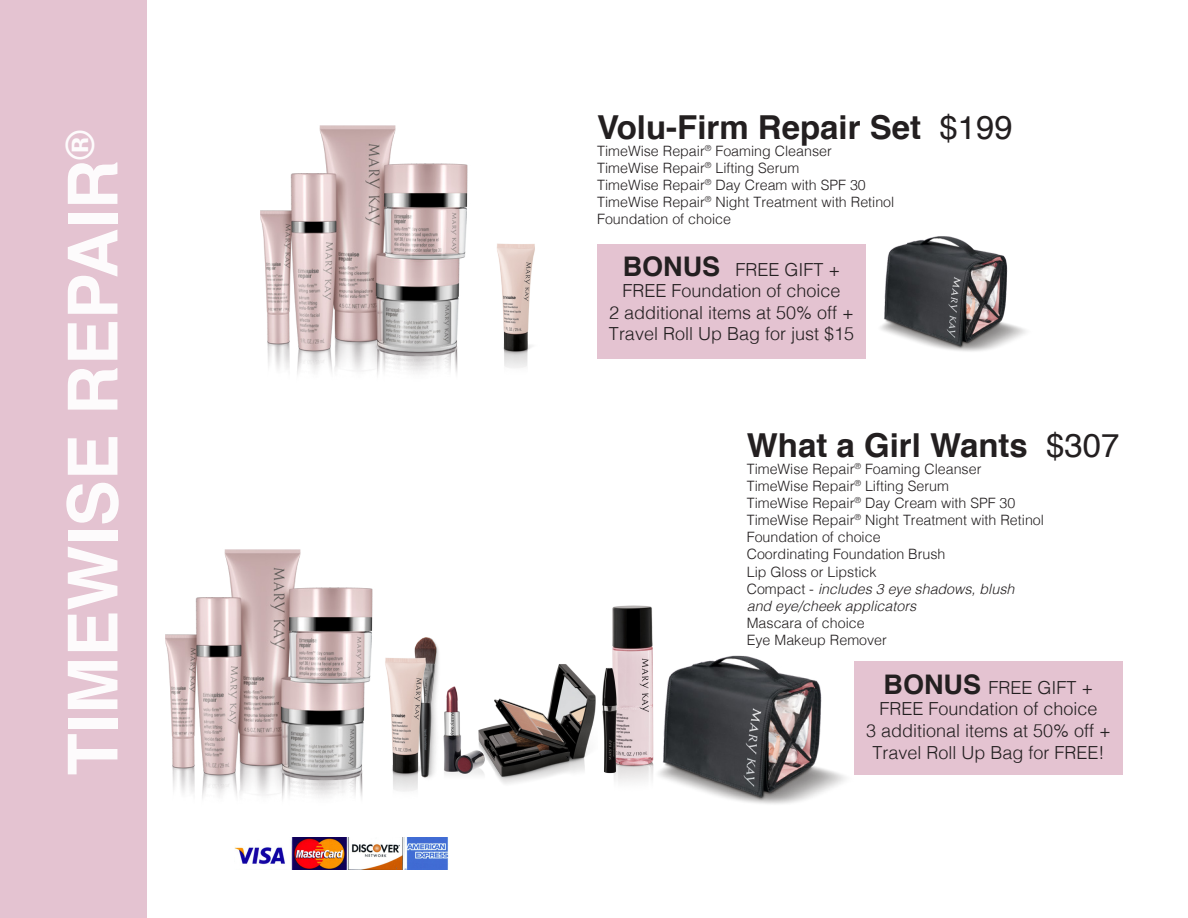
<style>
.page{position:relative;width:1188px;height:918px;background:#fff}
.page>*{position:absolute;margin:0;border:0;box-sizing:border-box;transform-origin:0 0}
.t1{font:700 69px "Helvetica";color:#fff}
.t2{font:700 33px "Helvetica";color:#231f20}
.t3{font:300 18px/21.6px "Helvetica";color:#231f20;text-align:center}
.t4{font:300 14.25px/17.1px "Helvetica";color:#231f20}
.s1{font-weight:400}
.s2{font-weight:700;font-size:27px}
.s3{font-style:italic}
</style>
<div class="page">
<img style="left:414px;top:637px;width:25px;height:18px">
<div style="left:0;top:0;width:146px;height:918px;background:#e4c3d1"></div>
<img style="left:612px;top:605px;width:41px;height:177px">
<img style="left:602px;top:661px;width:27px;height:119px">
<img style="left:642px;top:637px;width:216px;height:167px">
<img style="left:385px;top:655px;width:54px;height:137px">
<img style="left:501px;top:664px;width:95px;height:120px">
<img style="left:426px;top:681px;width:75px;height:100px">
<div style="left:597px;top:244px;width:269px;height:115px;background:#e4c3d1"></div>
<img style="left:880px;top:236px;width:146px;height:116px">
<img style="left:497px;top:243px;width:38px;height:125px">
<div style="left:854px;top:661px;width:269px;height:113px;background:#e4c3d1"></div>
<img style="left:260px;top:125px;width:208px;height:250px">
<img style="left:165px;top:549px;width:208px;height:250px">
<img style="left:235px;top:837px;width:213px;height:33px">
<h1 class="t1" style="left:37px;top:775px;width:647px;rotate:-90deg">TIMEWISE REPAIR<sup>®</sup></h1>
<h2 class="t2" style="left:597px;top:101px;width:417px">Volu-Firm Repair Set <span class="s1">$199</span></h2>
<p class="t4" style="left:597px;top:141px;width:299px">TimeWise Repair<sup>®</sup> Foaming Cleanser TimeWise Repair<sup>®</sup> Lifting Serum<br>TimeWise Repair<sup>®</sup> Day Cream with SPF 30<br>TimeWise Repair<sup>®</sup> Night Treatment with Retinol Foundation of choice</p>
<p class="t3" style="left:609px;top:257px;width:247px"><span class="s2">BONUS</span> FREE GIFT +<br>FREE Foundation of choice<br>2 additional items at 50% off +<br>Travel Roll Up Bag for just $15</p>
<h2 class="t2" style="left:747px;top:419px;width:374px">What a Girl Wants <span class="s1">$307</span></h2>
<p class="t4" style="left:747px;top:459px;width:299px">TimeWise Repair<sup>®</sup> Foaming Cleanser<br>TimeWise Repair<sup>®</sup> Lifting Serum<br>TimeWise Repair<sup>®</sup> Day Cream with SPF 30<br>TimeWise Repair<sup>®</sup> Night Treatment with Retinol<br>Foundation of choice<br>Coordinating Foundation Brush<br>Lip Gloss or Lipstick<br>Compact - <span class="s3">includes 3 eye shadows, blush<br>and eye/cheek applicators</span></p>
<p class="t4" style="left:747px;top:613px;width:142px">Mascara of choice<br>Eye Makeup Remover</p>
<p class="t3" style="left:866px;top:675px;width:246px"><span class="s2">BONUS</span> FREE GIFT +<br>FREE Foundation of choice<br>3 additional items at 50% off +<br>Travel Roll Up Bag for FREE!</p>
</div>
